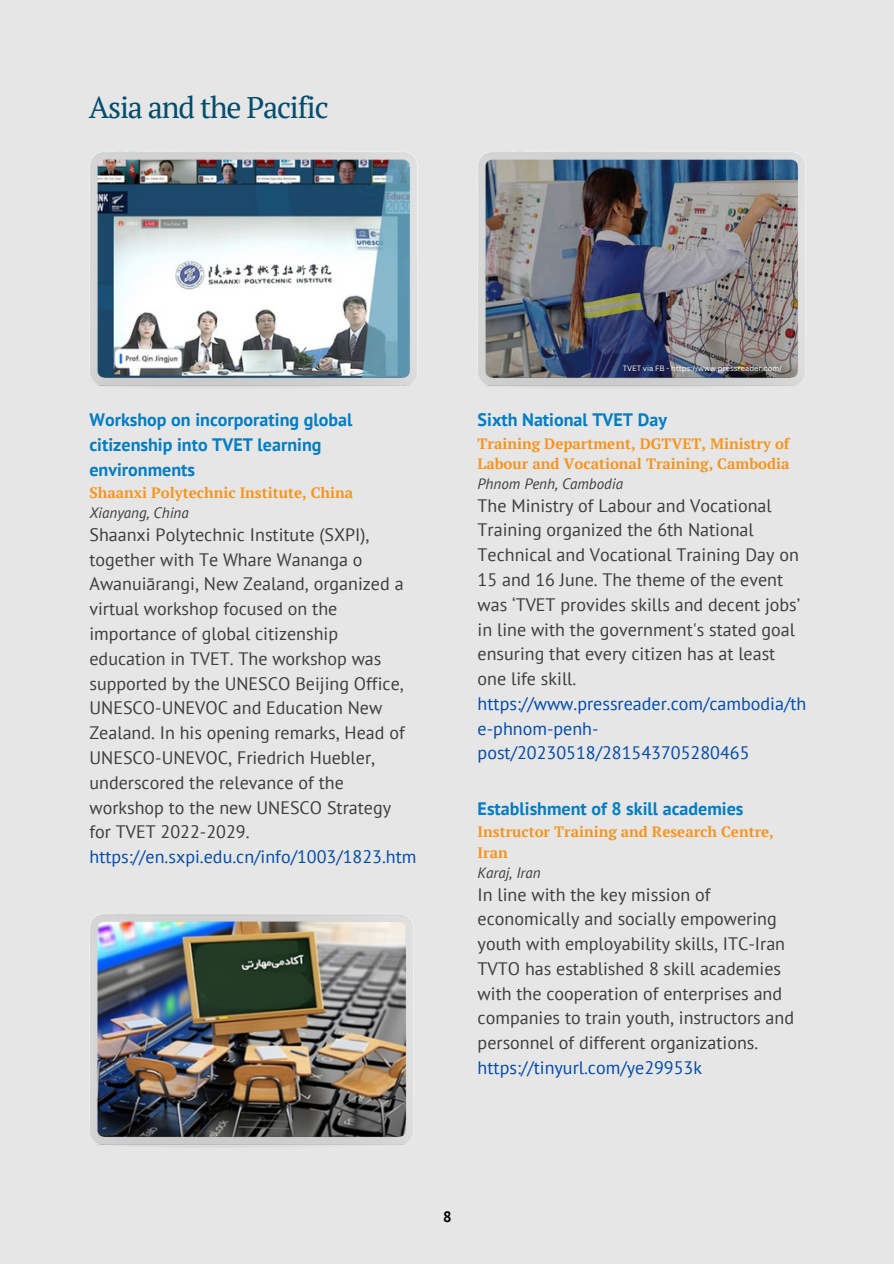
<style>
.page{position:relative;width:894px;height:1264px;background:#fff}
.page>*{position:absolute;margin:0;border:0;box-sizing:border-box;transform-origin:0 0}
.t1{font:30px "PT Serif";letter-spacing:-.04em;color:#004d6d}
.t2{font:18px/24.8px "PT Sans";color:#3d3d3d}
.t3{font:18px/24.8px "PT Sans";color:#004aad}
.t4{font:700 18px/24.8px "PT Sans";color:#007dc3}
.t5{font:700 15px/20.2px "PT Serif";color:#f7941d}
.t6{font:italic 15px "PT Sans";color:#3d3d3d}
.t7{font:700 15px "PT Sans";color:#000}
.t8{font:7.5px "Canva Sans";color:#fff}
</style>
<div class="page">
<div style="left:0;top:0;width:893px;height:1263px;background:#e6e6e7"></div>
<img style="left:90px;top:152px;width:327px;height:236px">
<img style="left:478px;top:152px;width:327px;height:236px">
<img style="left:90px;top:914px;width:323px;height:233px">
<p class="t1" style="left:89px;top:87px;width:241px">Asia and the Pacific</p>
<p class="t4" style="left:89px;top:407px;width:264px">Workshop on incorporating global citizenship into TVET learning environments</p>
<p class="t5" style="left:89px;top:482px;width:265px">Shaanxi Polytechnic Institute, China</p>
<p class="t6" style="left:89px;top:503px;width:101px">Xianyang, China</p>
<p class="t2" style="left:89px;top:522px;width:317px">Shaanxi Polytechnic Institute (SXPI), together with Te Whare Wananga o Awanuiārangi, New Zealand, organized a virtual workshop focused on the importance of global citizenship education in TVET. The workshop was supported by the UNESCO Beijing Office, UNESCO-UNEVOC and Education New Zealand. In his opening remarks, Head of UNESCO-UNEVOC, Friedrich Huebler, underscored the relevance of the workshop to the new UNESCO Strategy for TVET 2022-2029.</p>
<p class="t3" style="left:89px;top:844px;width:328px">https://en.sxpi.edu.cn/info/1003/1823.htm</p>
<p class="t8" style="left:622px;top:363px;width:161px">TVET via FB - https://www.pressreader.com/</p>
<p class="t4" style="left:477px;top:407px;width:191px">Sixth National TVET Day</p>
<p class="t5" style="left:477px;top:433px;width:313px">Training Department, DGTVET, Ministry of<br>Labour and Vocational Training, Cambodia</p>
<p class="t6" style="left:477px;top:474px;width:147px">Phnom Penh, Cambodia</p>
<p class="t2" style="left:477px;top:492px;width:324px">The Ministry of Labour and Vocational Training organized the 6th National Technical and Vocational Training Day on 15 and 16 June. The theme of the event was ‘TVET provides skills and decent jobs’ in line with the government's stated goal ensuring that every citizen has at least one life skill.</p>
<p class="t3" style="left:477px;top:690px;width:330px">https://www.pressreader.com/cambodia/th e-phnom-penh&shy;post/20230518/281543705280465</p>
<p class="t4" style="left:477px;top:796px;width:267px">Establishment of 8 skill academies</p>
<p class="t5" style="left:477px;top:821px;width:297px">Instructor Training and Research Centre,<br>Iran</p>
<p class="t6" style="left:477px;top:862px;width:65px">Karaj, Iran</p>
<p class="t2" style="left:477px;top:881px;width:318px">In line with the key mission of economically and socially empowering youth with employability skills, ITC-Iran TVTO has established 8 skill academies with the cooperation of enterprises and companies to train youth, instructors and personnel of different organizations.</p>
<p class="t3" style="left:477px;top:1054px;width:226px">https://tinyurl.com/ye29953k</p>
<p class="t7" style="left:443px;top:1206px;width:10px">8</p>
</div>
